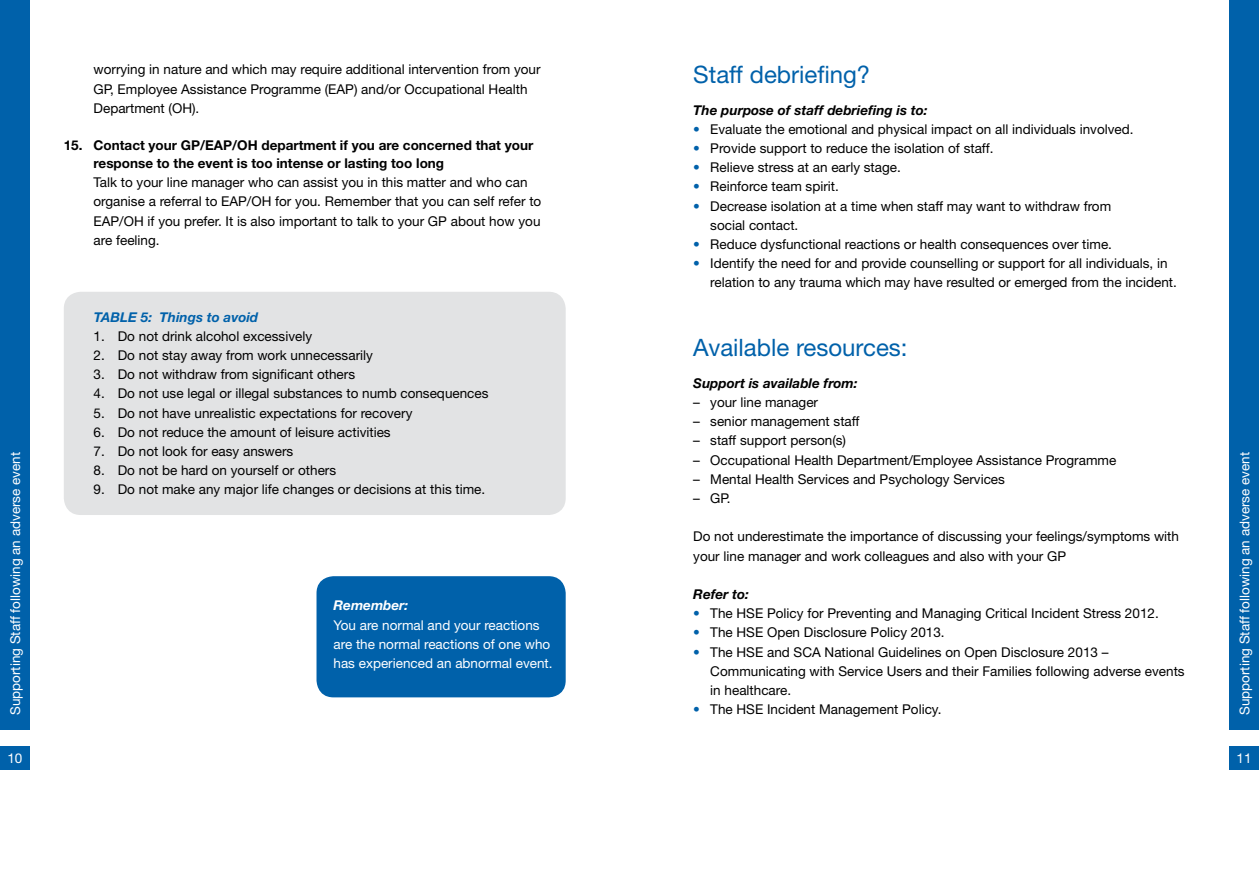
<style>
.page{position:relative;width:1259px;height:893px;background:#fff}
.page>*{position:absolute;margin:0;border:0;box-sizing:border-box;transform-origin:0 0}
.t1{font:24px "Helvetica Neue LT";color:#0061aa}
.t2{font:13.5px/19.2px "Helvetica Neue LT";color:#000}
.t3{font:13.5px/19.2px "Helvetica Neue LT";color:#fff}
.t4{font:700 13.5px/18px "Helvetica Neue LT";color:#000}
.t5{font:italic 700 13.5px "Helvetica Neue LT";color:#000}
.t6{font:italic 700 13.5px "Helvetica Neue LT";color:#0061aa}
.t7{font:italic 700 13.5px "Helvetica Neue LT";color:#fff}
.s1{color:#0061aa}
</style>
<div class="page">
<div style="left:0;top:0;width:30px;height:729px;background:#0061aa"></div>
<div style="left:0;top:746px;width:30px;height:24px;background:#0061aa"></div>
<div style="left:1229px;top:0;width:30px;height:729px;background:#0061aa"></div>
<div style="left:1229px;top:746px;width:30px;height:24px;background:#0061aa"></div>
<div style="left:64px;top:292px;width:502px;height:223px;background:#e2e3e4;border-radius:17px"></div>
<div style="left:316px;top:576px;width:250px;height:121px;background:#0061aa;border-radius:17px"></div>
<p class="t3" style="left:6px;top:715px;width:265px;rotate:-90deg">Supporting Staff following an adverse event</p>
<p class="t3" style="left:7px;top:749px;width:17px">10</p>
<p class="t2" style="left:94px;top:60px;width:448px">worrying in nature and which may require additional intervention from your<br>GP, Employee Assistance Programme (EAP) and/or Occupational Health<br>Department (OH).</p>
<p class="t4" style="left:94px;top:136px;width:441px;text-indent:-30px">15. Contact your GP/EAP/OH department if you are concerned that your response to the event is too intense or lasting too long</p>
<p class="t2" style="left:94px;top:173px;width:449px">Talk to your line manager who can assist you in this matter and who can organise a referral to EAP/OH for you. Remember that you can self refer to EAP/OH if you prefer. It is also important to talk to your GP about how you are feeling.</p>
<p class="t6" style="left:94px;top:308px;width:166px">TABLE 5: Things to avoid</p>
<p class="t2" style="left:94px;top:326px;width:220px">1. Do not drink alcohol excessively</p>
<p class="t2" style="left:94px;top:345px;width:281px">2. Do not stay away from work unnecessarily</p>
<p class="t2" style="left:94px;top:365px;width:263px">3. Do not withdraw from significant others</p>
<p class="t2" style="left:94px;top:384px;width:396px">4. Do not use legal or illegal substances to numb consequences</p>
<p class="t2" style="left:94px;top:403px;width:320px">5. Do not have unrealistic expectations for recovery</p>
<p class="t2" style="left:94px;top:422px;width:299px">6. Do not reduce the amount of leisure activities</p>
<p class="t2" style="left:94px;top:441px;width:201px">7. Do not look for easy answers</p>
<p class="t2" style="left:94px;top:461px;width:244px">8. Do not be hard on yourself or others</p>
<p class="t2" style="left:94px;top:480px;width:393px">9. Do not make any major life changes or decisions at this time.</p>
<p class="t7" style="left:333px;top:597px;width:76px">Remember:</p>
<p class="t3" style="left:333px;top:615px;width:221px">You are normal and your reactions are the normal reactions of one who has experienced an abnormal event.</p>
<h1 class="t1" style="left:693px;top:60px;width:178px">Staff debriefing?</h1>
<p class="t5" style="left:693px;top:101px;width:236px">The purpose of staff debriefing is to:</p>
<p class="t2" style="left:693px;top:119px;width:442px"><span class="s1">•</span> Evaluate the emotional and physical impact on all individuals involved.</p>
<p class="t2" style="left:693px;top:138px;width:302px"><span class="s1">•</span> Provide support to reduce the isolation of staff.</p>
<p class="t2" style="left:693px;top:158px;width:209px"><span class="s1">•</span> Relieve stress at an early stage.</p>
<p class="t2" style="left:693px;top:177px;width:147px"><span class="s1">•</span> Reinforce team spirit.</p>
<p class="t2" style="left:710px;top:196px;width:402px;text-indent:-17px"><span class="s1">•</span> Decrease isolation at a time when staff may want to withdraw from social contact.</p>
<p class="t2" style="left:693px;top:234px;width:420px"><span class="s1">•</span> Reduce dysfunctional reactions or health consequences over time.</p>
<p class="t2" style="left:710px;top:254px;width:468px;text-indent:-17px"><span class="s1">•</span> Identify the need for and provide counselling or support for all individuals, in relation to any trauma which may have resulted or emerged from the incident.</p>
<h1 class="t1" style="left:693px;top:333px;width:216px">Available resources:</h1>
<p class="t5" style="left:693px;top:375px;width:166px">Support is available from:</p>
<p class="t2" style="left:693px;top:392px;width:126px">– your line manager</p>
<p class="t2" style="left:693px;top:412px;width:168px">– senior management staff</p>
<p class="t2" style="left:693px;top:431px;width:154px">– staff support person(s)</p>
<p class="t2" style="left:693px;top:450px;width:424px">– Occupational Health Department/Employee Assistance Programme</p>
<p class="t2" style="left:693px;top:469px;width:313px">– Mental Health Services and Psychology Services</p>
<p class="t2" style="left:693px;top:488px;width:39px">– GP.</p>
<p class="t2" style="left:693px;top:527px;width:487px">Do not underestimate the importance of discussing your feelings/symptoms with your line manager and work colleagues and also with your GP</p>
<p class="t5" style="left:693px;top:586px;width:57px">Refer to:</p>
<p class="t2" style="left:693px;top:604px;width:467px"><span class="s1">•</span> The HSE Policy for Preventing and Managing Critical Incident Stress 2012.</p>
<p class="t2" style="left:693px;top:623px;width:253px"><span class="s1">•</span> The HSE Open Disclosure Policy 2013.</p>
<p class="t2" style="left:710px;top:642px;width:476px;text-indent:-17px"><span class="s1">•</span> The HSE and SCA National Guidelines on Open Disclosure 2013 –<br>Communicating with Service Users and their Families following adverse events in healthcare.</p>
<p class="t2" style="left:693px;top:700px;width:250px"><span class="s1">•</span> The HSE Incident Management Policy.</p>
<p class="t3" style="left:1234px;top:715px;width:265px;rotate:-90deg">Supporting Staff following an adverse event</p>
<p class="t3" style="left:1236px;top:749px;width:17px">11</p>
</div>
